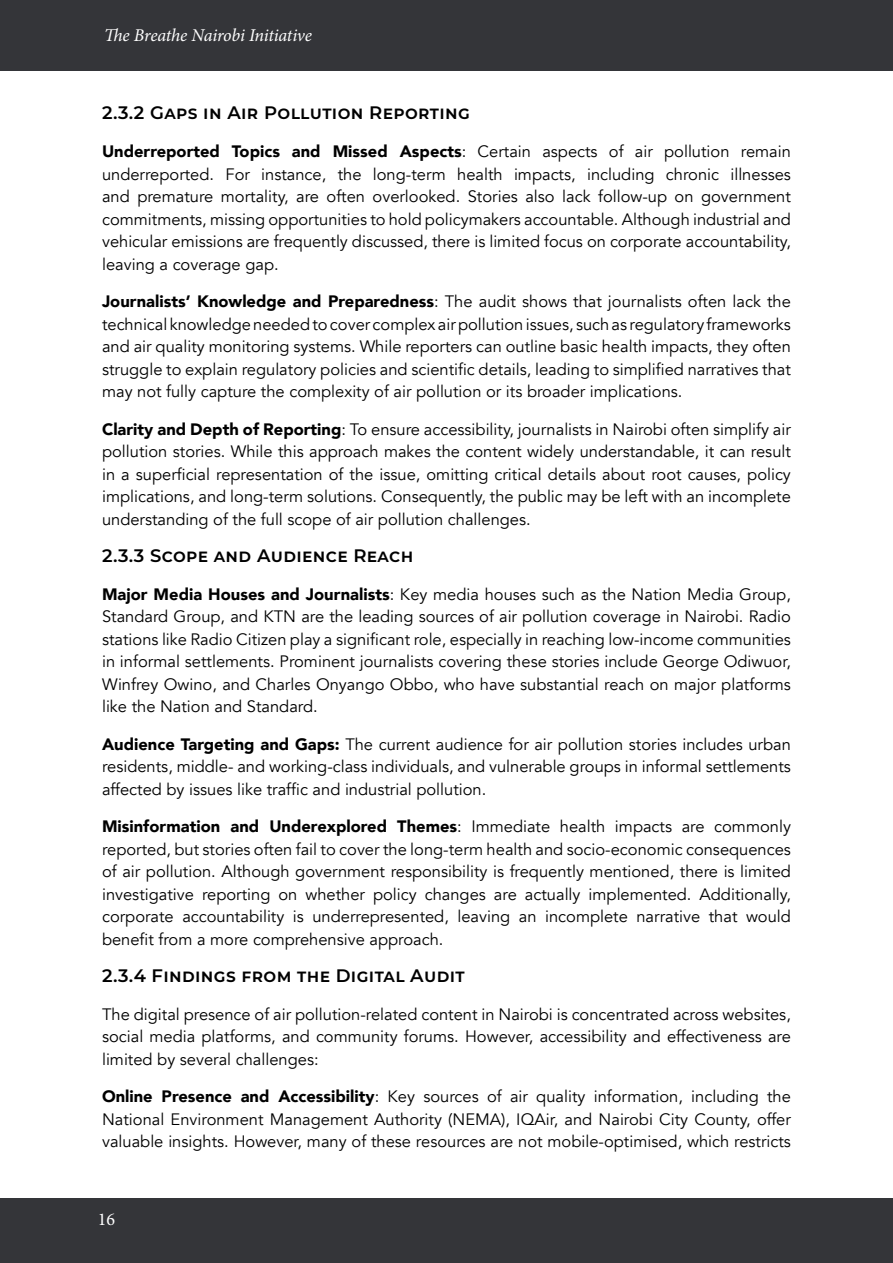
<style>
.page{position:relative;width:893px;height:1263px;background:#fff}
.page>*{position:absolute;margin:0;border:0;box-sizing:border-box;transform-origin:0 0}
.t1{font:600 18px "Montserrat";letter-spacing:.02em;color:#000}
.t2{font:italic 18px "Minion Pro";letter-spacing:-.015em;color:#fff}
.t3{font:18px "Minion Pro";color:#fff}
.t4{font:16.5px/22.5px "Avenir";color:#000;text-align:justify}
.s1{font-weight:900}
</style>
<div class="page">
<div style="left:0;top:0;width:893px;height:71px;background:#343539"></div>
<div style="left:0;top:1198px;width:893px;height:65px;background:#343539"></div>
<p class="t2" style="left:104px;top:23px;width:209px">The Breathe Nairobi Initiative</p>
<p class="t1" style="left:102px;top:100px;width:369px">2.3.2 Gaps in Air Pollution Reporting</p>
<p class="t4" style="left:102px;top:140px;width:690px"><span class="s1">Underreported Topics and Missed Aspects</span>: Certain aspects of air pollution remain underreported. For instance, the long-term health impacts, including chronic illnesses and premature mortality, are often overlooked. Stories also lack follow-up on government commitments, missing opportunities to hold policymakers accountable. Although industrial and vehicular emissions are frequently discussed, there is limited focus on corporate accountability, leaving a coverage gap.</p>
<p class="t4" style="left:102px;top:290px;width:690px"><span class="s1">Journalists’ Knowledge and Preparedness</span>: The audit shows that journalists often lack the technical knowledge needed to cover complex air pollution issues, such as regulatory frameworks and air quality monitoring systems. While reporters can outline basic health impacts, they often struggle to explain regulatory policies and scientific details, leading to simplified narratives that may not fully capture the complexity of air pollution or its broader implications.</p>
<p class="t4" style="left:102px;top:418px;width:690px"><span class="s1">Clarity and Depth of Reporting</span>: To ensure accessibility, journalists in Nairobi often simplify air pollution stories. While this approach makes the content widely understandable, it can result in a superficial representation of the issue, omitting critical details about root causes, policy implications, and long-term solutions. Consequently, the public may be left with an incomplete understanding of the full scope of air pollution challenges.</p>
<p class="t1" style="left:102px;top:543px;width:313px">2.3.3 Scope and Audience Reach</p>
<p class="t4" style="left:102px;top:583px;width:690px"><span class="s1">Major Media Houses and Journalists</span>: Key media houses such as the Nation Media Group, Standard Group, and KTN are the leading sources of air pollution coverage in Nairobi. Radio stations like Radio Citizen play a significant role, especially in reaching low-income communities in informal settlements. Prominent journalists covering these stories include George Odiwuor, Winfrey Owino, and Charles Onyango Obbo, who have substantial reach on major platforms like the Nation and Standard.</p>
<p class="t4" style="left:102px;top:733px;width:690px"><span class="s1">Audience Targeting and Gaps:</span> The current audience for air pollution stories includes urban residents, middle- and working-class individuals, and vulnerable groups in informal settlements affected by issues like traffic and industrial pollution.</p>
<p class="t4" style="left:102px;top:815px;width:690px"><span class="s1">Misinformation and Underexplored Themes</span>: Immediate health impacts are commonly reported, but stories often fail to cover the long-term health and socio-economic consequences of air pollution. Although government responsibility is frequently mentioned, there is limited investigative reporting on whether policy changes are actually implemented. Additionally, corporate accountability is underrepresented, leaving an incomplete narrative that would benefit from a more comprehensive approach.</p>
<p class="t1" style="left:102px;top:963px;width:364px">2.3.4 Findings from the Digital Audit</p>
<p class="t4" style="left:102px;top:1003px;width:690px">The digital presence of air pollution-related content in Nairobi is concentrated across websites, social media platforms, and community forums. However, accessibility and effectiveness are limited by several challenges:</p>
<p class="t4" style="left:102px;top:1085px;width:690px"><span class="s1">Online Presence and Accessibility</span>: Key sources of air quality information, including the National Environment Management Authority (NEMA), IQAir, and Nairobi City County, offer valuable insights. However, many of these resources are not mobile-optimised, which restricts</p>
<p class="t3" style="left:98px;top:1207px;width:19px">16</p>
</div>
